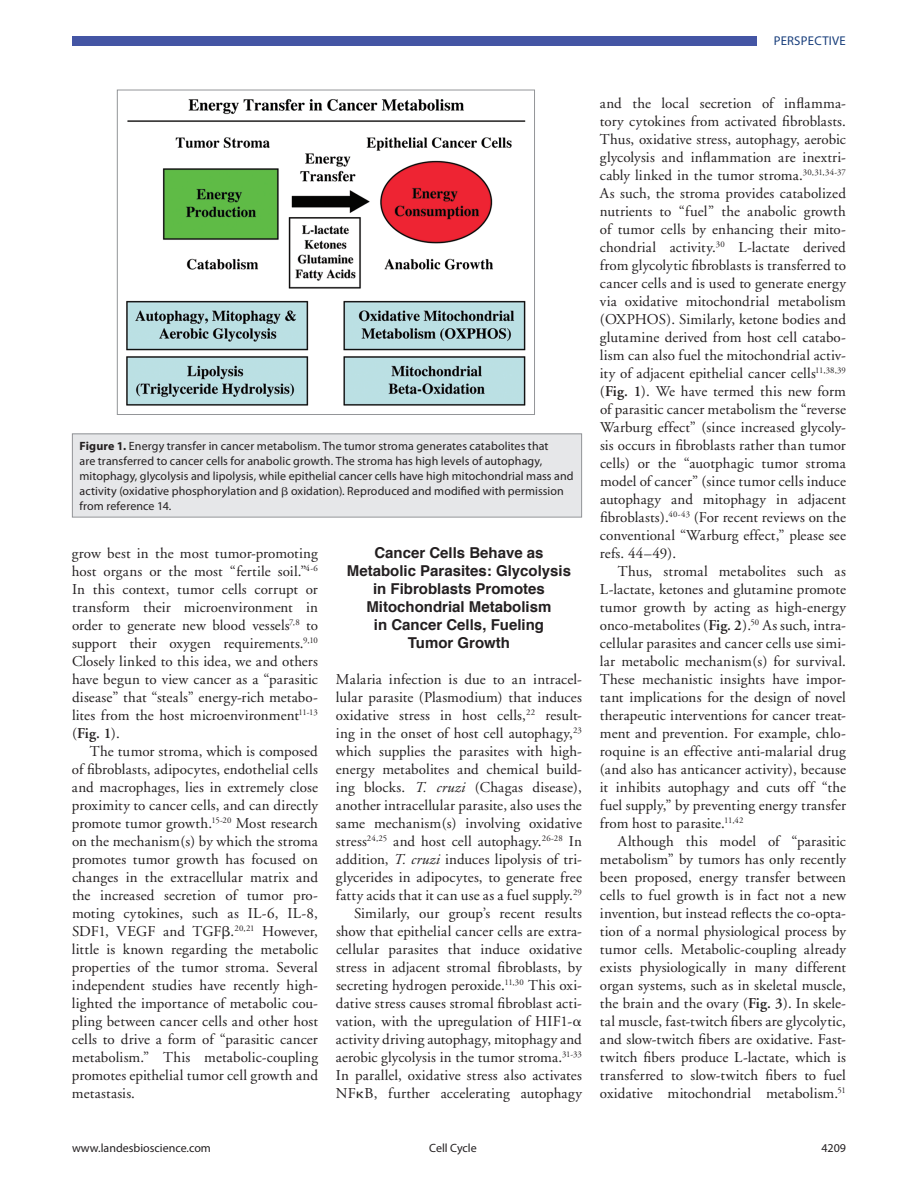
<style>
.page{position:relative;width:918px;height:1188px;background:#fff}
.page>*{position:absolute;margin:0;border:0;box-sizing:border-box;transform-origin:0 0}
.t1{font:15px/18px "Adobe Garamond";letter-spacing:.01em;color:#231f20;text-align:justify}
.t2{font:700 15px/18px "Helvetica";color:#231f20;text-align:center}
.t3{font:12.75px "Myriad Pro";letter-spacing:.02em;color:#193f7c}
.t4{font:12px/15px "Myriad Pro";letter-spacing:.01em;color:#231f20}
.s1{font-weight:700}
.s2{font-family:"Universal Std Greekw Math Pi"}
.s3{font-weight:600}
.s4{font-style:italic}
</style>
<div class="page">
<div style="left:72px;top:36px;width:685px;height:10px;background:#4455a4"></div>
<img style="left:126px;top:99px;width:400px;height:307px">
<div style="left:117px;top:90px;width:418px;height:325px;border:1px solid #939598"></div>
<div style="left:72px;top:434px;width:510px;height:83px;background:#e6e7e9"></div>
<div style="left:72px;top:434px;width:510px;height:84px;border:1px solid #939598"></div>
<p class="t3" style="left:774px;top:33px;width:74px">Perspective</p>
<p class="t4" style="left:80px;top:438px;width:496px"><span class="s1">Figure 1.</span> Energy transfer in cancer metabolism. The tumor stroma generates catabolites that<br>are transferred to cancer cells for anabolic growth. The stroma has high levels of autophagy, mitophagy, glycolysis and lipolysis, while epithelial cancer cells have high mitochondrial mass and activity (oxidative phosphorylation and <span class="s2">β</span> oxidation). Reproduced and modified with permission from reference 14.</p>
<p class="t1" style="left:72px;top:545px;width:248px">grow best in the most tumor-promoting host organs or the most “fertile soil.”<sup>4-6<br></sup>In this context, tumor cells corrupt or transform their microenvironment in order to generate new blood vessels<sup>7,8</sup> to support their oxygen requirements.<sup>9,10<br></sup>Closely linked to this idea, we and others have begun to view cancer as a “parasitic disease” that “steals” energy-rich metabo&shy;lites from the host microenvironment<sup>11-13 </sup>(<span class="s3">Fig. 1</span>).</p>
<p class="t1" style="left:72px;top:743px;width:248px;text-indent:18px">The tumor stroma, which is composed of fibroblasts, adipocytes, endothelial cells and macrophages, lies in extremely close proximity to cancer cells, and can directly promote tumor growth.<sup>15-20</sup> Most research on the mechanism(s) by which the stroma promotes tumor growth has focused on changes in the extracellular matrix and the increased secretion of tumor pro&shy;moting cytokines, such as IL-6, IL-8, SDF1, VEGF and TGF<span class="s2">β</span>.<sup>20,21</sup> However, little is known regarding the metabolic properties of the tumor stroma. Several independent studies have recently high&shy;lighted the importance of metabolic cou&shy;pling between cancer cells and other host cells to drive a form of “parasitic cancer metabolism.” This metabolic-coupling promotes epithelial tumor cell growth and metastasis.</p>
<p class="t2" style="left:347px;top:544px;width:226px">Cancer Cells Behave as<br>Metabolic Parasites: Glycolysis in Fibroblasts Promotes<br>Mitochondrial Metabolism<br>in Cancer Cells, Fueling<br>Tumor Growth</p>
<p class="t1" style="left:336px;top:671px;width:248px;text-align:right">Malaria infection is due to an intracel&shy;lular parasite (Plasmodium) that induces oxidative stress in host cells,<sup>22</sup> result&shy;ing in the onset of host cell autophagy,<sup>23 </sup>which supplies the parasites with high&shy;energy metabolites and chemical build&shy;ing blocks. <span class="s4">T. cruzi</span> (Chagas disease), another intracellular parasite, also uses the same mechanism(s) involving oxidative stress<sup>24,25</sup> and host cell autophagy.<sup>26-28</sup> In addition, <span class="s4">T. cruzi</span> induces lipolysis of tri&shy;glycerides in adipocytes, to generate free fatty acids that it can use as a fuel supply.<sup>29<br></sup>Similarly, our group’s recent results show that epithelial cancer cells are extra&shy;cellular parasites that induce oxidative stress in adjacent stromal fibroblasts, by secreting hydrogen peroxide.<sup>11,30</sup> This oxi&shy;dative stress causes stromal fibroblast acti&shy;vation, with the upregulation of HIF1-<span class="s2">α </span>activity driving autophagy, mitophagy and aerobic glycolysis in the tumor stroma.<sup>31-33<br></sup>In parallel, oxidative stress also activates NF<span class="s2">κ</span>B, further accelerating autophagy</p>
<p class="t1" style="left:600px;top:95px;width:248px">and the local secretion of inflamma&shy;tory cytokines from activated fibroblasts.<br>Thus, oxidative stress, autophagy, aerobic glycolysis and inflammation are inextri&shy;cably linked in the tumor stroma.<sup>30,31,34-37<br></sup>As such, the stroma provides catabolized nutrients to “fuel” the anabolic growth of tumor cells by enhancing their mito&shy;chondrial activity.<sup>30</sup> L-lactate derived from glycolytic fibroblasts is transferred to cancer cells and is used to generate energy via oxidative mitochondrial metabolism (OXPHOS). Similarly, ketone bodies and glutamine derived from host cell catabo&shy;lism can also fuel the mitochondrial activ&shy;ity of adjacent epithelial cancer cells<sup>11,38,39 </sup>(<span class="s3">Fig. 1</span>). We have termed this new form of parasitic cancer metabolism the “reverse Warburg effect” (since increased glycoly&shy;sis occurs in fibroblasts rather than tumor cells) or the “auotphagic tumor stroma model of cancer” (since tumor cells induce autophagy and mitophagy in adjacent fibroblasts).<sup>40-43</sup> (For recent reviews on the conventional “Warburg effect,” please see refs. 44–49).</p>
<p class="t1" style="left:600px;top:563px;width:248px;text-indent:18px">Thus, stromal metabolites such as L-lactate, ketones and glutamine promote tumor growth by acting as high-energy onco-metabolites (<span class="s3">Fig. 2</span>).<sup>50</sup> As such, intra&shy;cellular parasites and cancer cells use simi&shy;lar metabolic mechanism(s) for survival.<br>These mechanistic insights have impor&shy;tant implications for the design of novel therapeutic interventions for cancer treat&shy;ment and prevention. For example, chlo&shy;roquine is an effective anti-malarial drug (and also has anticancer activity), because it inhibits autophagy and cuts off “the fuel supply,” by preventing energy transfer from host to parasite.<sup>11,42</sup></p>
<p class="t1" style="left:600px;top:833px;width:248px;text-indent:18px">Although this model of “parasitic metabolism” by tumors has only recently been proposed, energy transfer between cells to fuel growth is in fact not a new invention, but instead reflects the co-opta&shy;tion of a normal physiological process by tumor cells. Metabolic-coupling already exists physiologically in many different organ systems, such as in skeletal muscle, the brain and the ovary (<span class="s3">Fig. 3</span>). In skele&shy;tal muscle, fast-twitch fibers are glycolytic, and slow-twitch fibers are oxidative. Fast&shy;twitch fibers produce L-lactate, which is transferred to slow-twitch fibers to fuel oxidative mitochondrial metabolism.<sup>51</sup></p>
<p class="t4" style="left:72px;top:1141px;width:140px">www.landesbioscience.com</p>
<p class="t4" style="left:429px;top:1141px;width:49px">Cell Cycle</p>
<p class="t4" style="left:821px;top:1141px;width:26px">4209</p>
</div>
